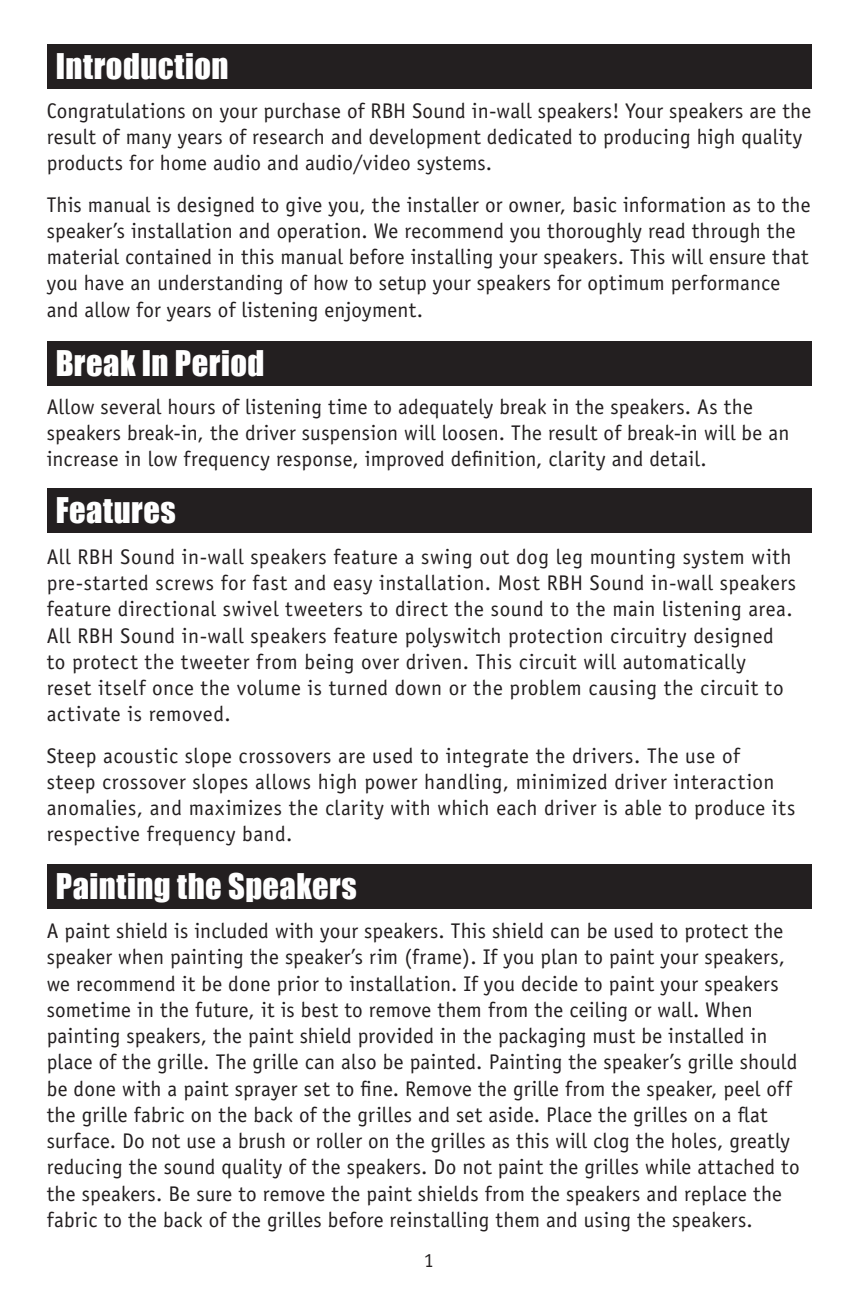
<style>
.page{position:relative;width:855px;height:1305px;background:#fff}
.page>*{position:absolute;margin:0;border:0;box-sizing:border-box;transform-origin:0 0}
.Main_Heads{font:32.5px "Impact";letter-spacing:.015em;color:#fff}
.Manual_Text{font:21.25px/26.2px "Officina Sans";letter-spacing:.015em;color:#231f20}
.t1{font:20px "Officina Sans";color:#231f20}
</style>
<div class="page">
<div style="left:47px;top:44px;width:765px;height:45px;background:#231f20"></div>
<div style="left:47px;top:341px;width:765px;height:45px;background:#231f20"></div>
<div style="left:47px;top:488px;width:765px;height:45px;background:#231f20"></div>
<div style="left:47px;top:864px;width:765px;height:45px;background:#231f20"></div>
<p class="Main_Heads" style="left:56px;top:41px;width:174px">Introduction</p>
<p class="Manual_Text" style="left:47px;top:98px;width:766px">Congratulations on your purchase of RBH Sound in-wall speakers! Your speakers are the result of many years of research and development dedicated to producing high quality products for home audio and audio/video systems.</p>
<p class="Manual_Text" style="left:47px;top:191px;width:765px">This manual is designed to give you, the installer or owner, basic information as to the speaker’s installation and operation. We recommend you thoroughly read through the material contained in this manual before installing your speakers. This will ensure that you have an understanding of how to setup your speakers for optimum performance and allow for years of listening enjoyment.</p>
<p class="Main_Heads" style="left:56px;top:338px;width:210px">Break In Period</p>
<p class="Manual_Text" style="left:47px;top:394px;width:744px">Allow several hours of listening time to adequately break in the speakers. As the speakers break-in, the driver suspension will loosen. The result of break-in will be an increase in low frequency response, improved definition, clarity and detail.</p>
<p class="Main_Heads" style="left:56px;top:485px;width:122px">Features</p>
<p class="Manual_Text" style="left:47px;top:544px;width:751px">All RBH Sound in-wall speakers feature a swing out dog leg mounting system with pre-started screws for fast and easy installation. Most RBH Sound in-wall speakers feature directional swivel tweeters to direct the sound to the main listening area.<br>All RBH Sound in-wall speakers feature polyswitch protection circuitry designed to protect the tweeter from being over driven. This circuit will automatically<br>reset itself once the volume is turned down or the problem causing the circuit to activate is removed.</p>
<p class="Manual_Text" style="left:47px;top:742px;width:750px">Steep acoustic slope crossovers are used to integrate the drivers. The use of<br>steep crossover slopes allows high power handling, minimized driver interaction anomalies, and maximizes the clarity with which each driver is able to produce its respective frequency band.</p>
<p class="Main_Heads" style="left:56px;top:861px;width:303px">Painting the Speakers</p>
<p class="Manual_Text" style="left:47px;top:918px;width:754px">A paint shield is included with your speakers. This shield can be used to protect the speaker when painting the speaker’s rim (frame). If you plan to paint your speakers, we recommend it be done prior to installation. If you decide to paint your speakers sometime in the future, it is best to remove them from the ceiling or wall. When painting speakers, the paint shield provided in the packaging must be installed in place of the grille. The grille can also be painted. Painting the speaker’s grille should be done with a paint sprayer set to fine. Remove the grille from the speaker, peel off the grille fabric on the back of the grilles and set aside. Place the grilles on a flat surface. Do not use a brush or roller on the grilles as this will clog the holes, greatly reducing the sound quality of the speakers. Do not paint the grilles while attached to the speakers. Be sure to remove the paint shields from the speakers and replace the fabric to the back of the grilles before reinstalling them and using the speakers.</p>
<p class="t1" style="left:424px;top:1248px;width:11px">1</p>
</div>
